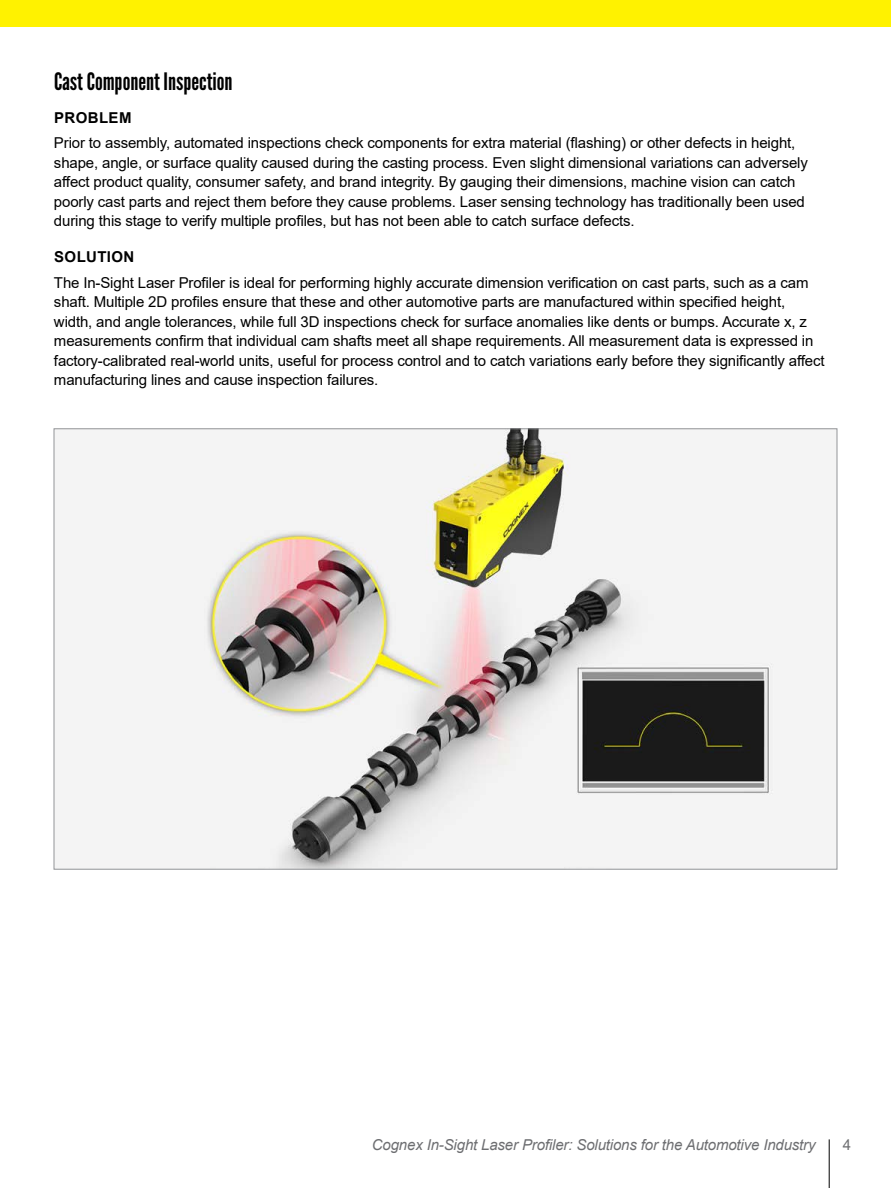
<style>
.page{position:relative;width:891px;height:1188px;background:#fff}
.page>*{position:absolute;margin:0;border:0;box-sizing:border-box;transform-origin:0 0}
.t1{font:24px "League Gothic";color:#000}
.t2{font:15px/19.5px "Arial";letter-spacing:-.01em;color:#000}
.t3{font:italic 15px "Arial";letter-spacing:-.01em;color:#6d6e71}
.t4{font:700 15px "Arial";letter-spacing:.025em;color:#000}
.t5{font:15px "Arial";color:#6d6e71}
</style>
<div class="page">
<hr style="left:829px;top:1139px;width:1px;height:49px;background:#000">
<div style="left:0;top:0;width:891px;height:27px;background:#fff200"></div>
<img style="left:56px;top:430px;width:779px;height:438px">
<h1 class="t1" style="left:54px;top:67px;width:180px">Cast Component Inspection</h1>
<p class="t4" style="left:54px;top:107px;width:79px">PROBLEM</p>
<p class="t2" style="left:54px;top:133px;width:755px">Prior to assembly, automated inspections check components for extra material (flashing) or other defects in height, shape, angle, or surface quality caused during the casting process. Even slight dimensional variations can adversely affect product quality, consumer safety, and brand integrity. By gauging their dimensions, machine vision can catch poorly cast parts and reject them before they cause problems. Laser sensing technology has traditionally been used during this stage to verify multiple profiles, but has not been able to catch surface defects.</p>
<p class="t4" style="left:54px;top:246px;width:82px">SOLUTION</p>
<p class="t2" style="left:54px;top:273px;width:772px">The In-Sight Laser Profiler is ideal for performing highly accurate dimension verification on cast parts, such as a cam shaft. Multiple 2D profiles ensure that these and other automotive parts are manufactured within specified height, width, and angle tolerances, while full 3D inspections check for surface anomalies like dents or bumps. Accurate x, z measurements confirm that individual cam shafts meet all shape requirements. All measurement data is expressed in factory-calibrated real-world units, useful for process control and to catch variations early before they significantly affect manufacturing lines and cause inspection failures.</p>
<p class="t3" style="left:372px;top:1135px;width:445px">Cognex In-Sight Laser Profiler: Solutions for the Automotive Industry</p>
<p class="t5" style="left:843px;top:1135px;width:10px">4</p>
</div>
